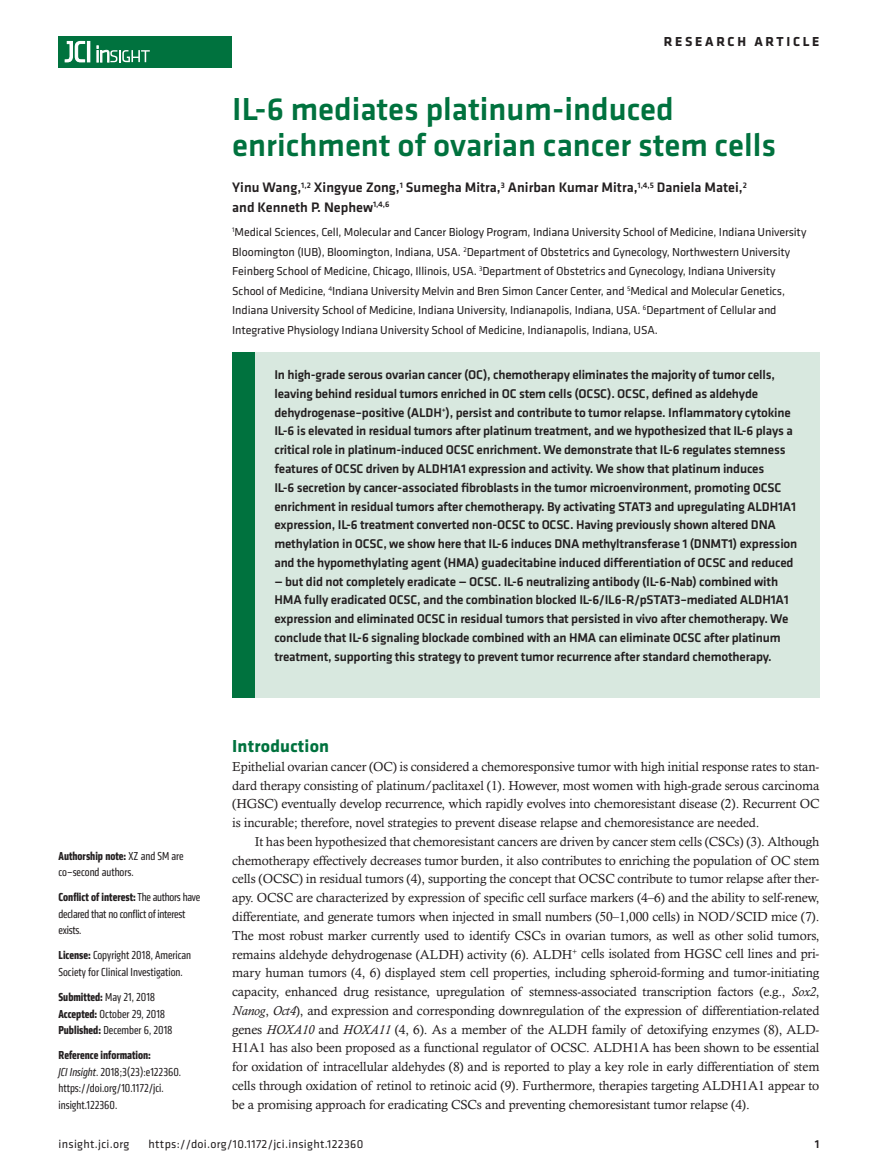
<style>
.page{position:relative;width:878px;height:1175px;background:#fff}
.page>*{position:absolute;margin:0;border:0;box-sizing:border-box;transform-origin:0 0}
.t1{font:500 33px/36px "Klavika Basic";color:#00723e}
.t2{font:700 18px "Klavika";letter-spacing:.01em;color:#00723e}
.t3{font:500 14.25px/19.5px "Klavika Basic";color:#231f20}
.t4{font:700 13.5px "Klavika Basic";letter-spacing:.2em;color:#231f20}
.t5{font:13.2px/18.8px "Calisto MT Std";letter-spacing:-.01em;color:#231f20;text-align:justify}
.t6{font:500 13.2px/18.8px "Klavika Basic";letter-spacing:-.015em;color:#231f20}
.t7{font:12px/19.5px "Klavika";letter-spacing:-.01em;color:#231f20}
.t8{font:condensed 12px/16.5px "Klavika";color:#231f20}
.t9{font:condensed 12px/16.5px "Klavika";letter-spacing:-.02em;color:#231f20}
.t10{font:12px "Klavika Basic";letter-spacing:.025em;color:#231f20}
.t11{font:500 12px "Klavika Basic";color:#231f20}
.s1{font-weight:700}
.s2{font-style:italic}
</style>
<div class="page">
<div style="left:59px;top:36px;width:173px;height:31px;background:#00723e"></div>
<hr style="left:87px;top:41px;width:3px;height:21px;background:#fff">
<svg style="left:64px;top:41px;width:21px;height:22px"></svg>
<svg style="left:97px;top:46px;width:53px;height:16px"></svg>
<div style="left:232px;top:352px;width:587px;height:346px;background:#d8e8df"></div>
<div style="left:232px;top:352px;width:22px;height:346px;background:#00723e"></div>
<p class="t4" style="left:663px;top:32px;width:157px">RESEARCH ARTICLE</p>
<h1 class="t1" style="left:232px;top:91px;width:545px">IL-6 mediates platinum-induced enrichment of ovarian cancer stem cells</h1>
<p class="t3" style="left:232px;top:178px;width:516px">Yinu Wang,<sup>1,2</sup> Xingyue Zong,<sup>1</sup> Sumegha Mitra,<sup>3</sup> Anirban Kumar Mitra,<sup>1,4,5</sup> Daniela Matei,<sup>2 </sup>and Kenneth P. Nephew<sup>1,4,6</sup></p>
<p class="t7" style="left:232px;top:222px;width:575px"><sup>1</sup>Medical Sciences, Cell, Molecular and Cancer Biology Program, Indiana University School of Medicine, Indiana University Bloomington (IUB), Bloomington, Indiana, USA. <sup>2</sup>Department of Obstetrics and Gynecology, Northwestern University Feinberg School of Medicine, Chicago, Illinois, USA. <sup>3</sup>Department of Obstetrics and Gynecology, Indiana University School of Medicine, <sup>4</sup>Indiana University Melvin and Bren Simon Cancer Center, and <sup>5</sup>Medical and Molecular Genetics, Indiana University School of Medicine, Indiana University, Indianapolis, Indiana, USA. <sup>6</sup>Department of Cellular and Integrative Physiology Indiana University School of Medicine, Indianapolis, Indiana, USA.</p>
<p class="t8" style="left:59px;top:847px;width:127px"><span class="s1">Authorship note:</span> XZ and SM are co–second authors.</p>
<p class="t9" style="left:59px;top:889px;width:143px"><span class="s1">Conflict of interest:</span> The authors have declared that no conflict of interest exists.</p>
<p class="t8" style="left:59px;top:947px;width:134px"><span class="s1">License:</span> Copyright 2018, American<br>Society for Clinical Investigation.</p>
<p class="t8" style="left:59px;top:988px;width:116px"><span class="s1">Submitted:</span> May 21, 2018<br><span class="s1">Accepted:</span> October 29, 2018<br><span class="s1">Published:</span> December 6, 2018</p>
<p class="t8" style="left:59px;top:1046px;width:124px"><span class="s1">Reference information:<br></span><span class="s2">JCI Insight</span>. 2018;3(23):e122360. https://doi.org/10.1172/jci. insight.122360.</p>
<p class="t6" style="left:274px;top:365px;width:524px">In high-grade serous ovarian cancer (OC), chemotherapy eliminates the majority of tumor cells, leaving behind residual tumors enriched in OC stem cells (OCSC). OCSC, defined as aldehyde dehydrogenase–positive (ALDH<sup>+</sup>), persist and contribute to tumor relapse. Inflammatory cytokine IL-6 is elevated in residual tumors after platinum treatment, and we hypothesized that IL-6 plays a critical role in platinum-induced OCSC enrichment. We demonstrate that IL-6 regulates stemness features of OCSC driven by ALDH1A1 expression and activity. We show that platinum induces<br>IL-6 secretion by cancer-associated fibroblasts in the tumor microenvironment, promoting OCSC enrichment in residual tumors after chemotherapy. By activating STAT3 and upregulating ALDH1A1 expression, IL-6 treatment converted non-OCSC to OCSC. Having previously shown altered DNA methylation in OCSC, we show here that IL-6 induces DNA methyltransferase 1 (DNMT1) expression and the hypomethylating agent (HMA) guadecitabine induced differentiation of OCSC and reduced</p>
<p class="t6" style="left:274px;top:571px;width:516px">— but did not completely eradicate — OCSC. IL-6 neutralizing antibody (IL-6-Nab) combined with HMA fully eradicated OCSC, and the combination blocked IL-6/IL6-R/pSTAT3–mediated ALDH1A1 expression and eliminated OCSC in residual tumors that persisted in vivo after chemotherapy. We conclude that IL-6 signaling blockade combined with an HMA can eliminate OCSC after platinum treatment, supporting this strategy to prevent tumor recurrence after standard chemotherapy.</p>
<h2 class="t2" style="left:232px;top:733px;width:98px">Introduction</h2>
<p class="t5" style="left:232px;top:757px;width:588px">Epithelial ovarian cancer (OC) is considered a chemoresponsive tumor with high initial response rates to stan&shy;dard therapy consisting of platinum/paclitaxel (1). However, most women with high-grade serous carcinoma (HGSC) eventually develop recurrence, which rapidly evolves into chemoresistant disease (2). Recurrent OC is incurable; therefore, novel strategies to prevent disease relapse and chemoresistance are needed.</p>
<p class="t5" style="left:232px;top:832px;width:588px;text-indent:22px">It has been hypothesized that chemoresistant cancers are driven by cancer stem cells (CSCs) (3). Although chemotherapy effectively decreases tumor burden, it also contributes to enriching the population of OC stem cells (OCSC) in residual tumors (4), supporting the concept that OCSC contribute to tumor relapse after ther&shy;apy. OCSC are characterized by expression of specific cell surface markers (4–6) and the ability to self-renew, differentiate, and generate tumors when injected in small numbers (50–1,000 cells) in NOD/SCID mice (7).<br>The most robust marker currently used to identify CSCs in ovarian tumors, as well as other solid tumors, remains aldehyde dehydrogenase (ALDH) activity (6). ALDH<sup>+</sup> cells isolated from HGSC cell lines and pri&shy;mary human tumors (4, 6) displayed stem cell properties, including spheroid-forming and tumor-initiating capacity, enhanced drug resistance, upregulation of stemness-associated transcription factors (e.g., <span class="s2">Sox2</span>, <span class="s2">Nanog</span>, <span class="s2">Oct4</span>), and expression and corresponding downregulation of the expression of differentiation-related genes <span class="s2">HOXA10</span> and <span class="s2">HOXA11</span> (4, 6). As a member of the ALDH family of detoxifying enzymes (8), ALD-H1A1 has also been proposed as a functional regulator of OCSC. ALDH1A has been shown to be essential for oxidation of intracellular aldehydes (8) and is reported to play a key role in early differentiation of stem cells through oxidation of retinol to retinoic acid (9). Furthermore, therapies targeting ALDH1A1 appear to be a promising approach for eradicating CSCs and preventing chemoresistant tumor relapse (4).</p>
<p class="t10" style="left:58px;top:1135px;width:72px">insight.jci.org</p>
<p class="t10" style="left:148px;top:1135px;width:216px">https://doi.org/10.1172/jci.insight.122360</p>
<p class="t11" style="left:814px;top:1135px;width:6px">1</p>
</div>
